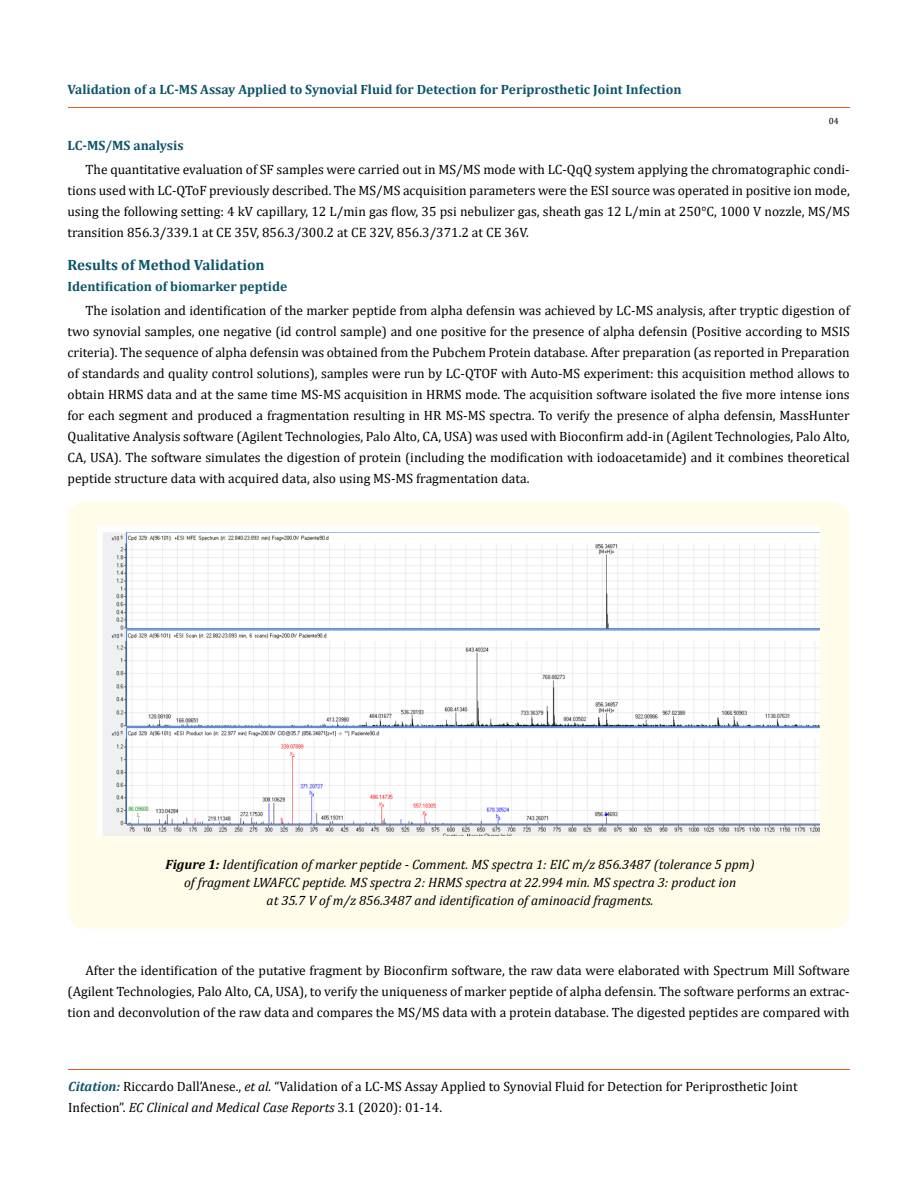
<style>
.page{position:relative;width:917px;height:1188px;background:#fff}
.page>*{position:absolute;margin:0;border:0;box-sizing:border-box;transform-origin:0 0}
.t1{font:700 15px "Cambria";color:#0e546a}
.t2{font:13.5px/21px "Cambria";color:#000;text-align:justify}
.t3{font:italic 13.5px/18px "Cambria";color:#000;text-align:center}
.t4{font:700 13.5px "Cambria";color:#0e546a}
.t5{font:9px "Cambria";color:#000}
.s1{font-weight:700}
.s2{font-weight:700;font-style:italic;color:#0e546a}
.s3{font-style:italic}
</style>
<div class="page">
<hr style="left:68px;top:108px;width:781px;height:1px;background:#e05d1a">
<hr style="left:68px;top:1070px;width:781px;height:1px;background:#e05d1a">
<div style="left:68px;top:502px;width:781px;height:427px;background:#fffde9;border-radius:18px"></div>
<img style="left:97px;top:526px;width:723px;height:310px">
<p class="t4" style="left:68px;top:80px;width:615px">Validation of a LC-MS Assay Applied to Synovial Fluid for Detection for Periprosthetic Joint Infection</p>
<p class="t5" style="left:828px;top:116px;width:11px">04</p>
<p class="t4" style="left:68px;top:136px;width:117px">LC-MS/MS analysis</p>
<p class="t2" style="left:68px;top:159px;width:783px;text-indent:18px">The quantitative evaluation of SF samples were carried out in MS/MS mode with LC-QqQ system applying the chromatographic condi&shy;tions used with LC-QToF previously described. The MS/MS acquisition parameters were the ESI source was operated in positive ion mode, using the following setting: 4 kV capillary, 12 L/min gas flow, 35 psi nebulizer gas, sheath gas 12 L/min at 250°C, 1000 V nozzle, MS/MS transition 856.3/339.1 at CE 35V, 856.3/300.2 at CE 32V, 856.3/371.2 at CE 36V.</p>
<p class="t1" style="left:68px;top:255px;width:199px">Results of Method Validation</p>
<p class="t4" style="left:68px;top:277px;width:221px">Identification of biomarker peptide</p>
<p class="t2" style="left:68px;top:300px;width:783px;text-indent:18px">The isolation and identification of the marker peptide from alpha defensin was achieved by LC-MS analysis, after tryptic digestion of two synovial samples, one negative (id control sample) and one positive for the presence of alpha defensin (Positive according to MSIS criteria). The sequence of alpha defensin was obtained from the Pubchem Protein database. After preparation (as reported in Preparation of standards and quality control solutions), samples were run by LC-QTOF with Auto-MS experiment: this acquisition method allows to obtain HRMS data and at the same time MS-MS acquisition in HRMS mode. The acquisition software isolated the five more intense ions for each segment and produced a fragmentation resulting in HR MS-MS spectra. To verify the presence of alpha defensin, MassHunter Qualitative Analysis software (Agilent Technologies, Palo Alto, CA, USA) was used with Bioconfirm add-in (Agilent Technologies, Palo Alto, CA, USA). The software simulates the digestion of protein (including the modification with iodoacetamide) and it combines theoretical peptide structure data with acquired data, also using MS-MS fragmentation data.</p>
<p class="t3" style="left:165px;top:855px;width:590px"><span class="s1">Figure 1:</span> Identification of marker peptide - Comment. MS spectra 1: EIC m/z 856.3487 (tolerance 5 ppm) of fragment LWAFCC peptide. MS spectra 2: HRMS spectra at 22.994 min. MS spectra 3: product ion<br>at 35.7 V of m/z 856.3487 and identification of aminoacid fragments.</p>
<p class="t2" style="left:68px;top:960px;width:783px;text-indent:18px">After the identification of the putative fragment by Bioconfirm software, the raw data were elaborated with Spectrum Mill Software (Agilent Technologies, Palo Alto, CA, USA), to verify the uniqueness of marker peptide of alpha defensin. The software performs an extrac&shy;tion and deconvolution of the raw data and compares the MS/MS data with a protein database. The digested peptides are compared with</p>
<p class="t2" style="left:68px;top:1076px;width:731px"><span class="s2">Citation:</span> Riccardo Dall’Anese., <span class="s3">et al.</span> “Validation of a LC-MS Assay Applied to Synovial Fluid for Detection for Periprosthetic Joint<br>Infection”. <span class="s3">EC Clinical and Medical Case Reports</span> 3.1 (2020): 01-14.</p>
</div>
